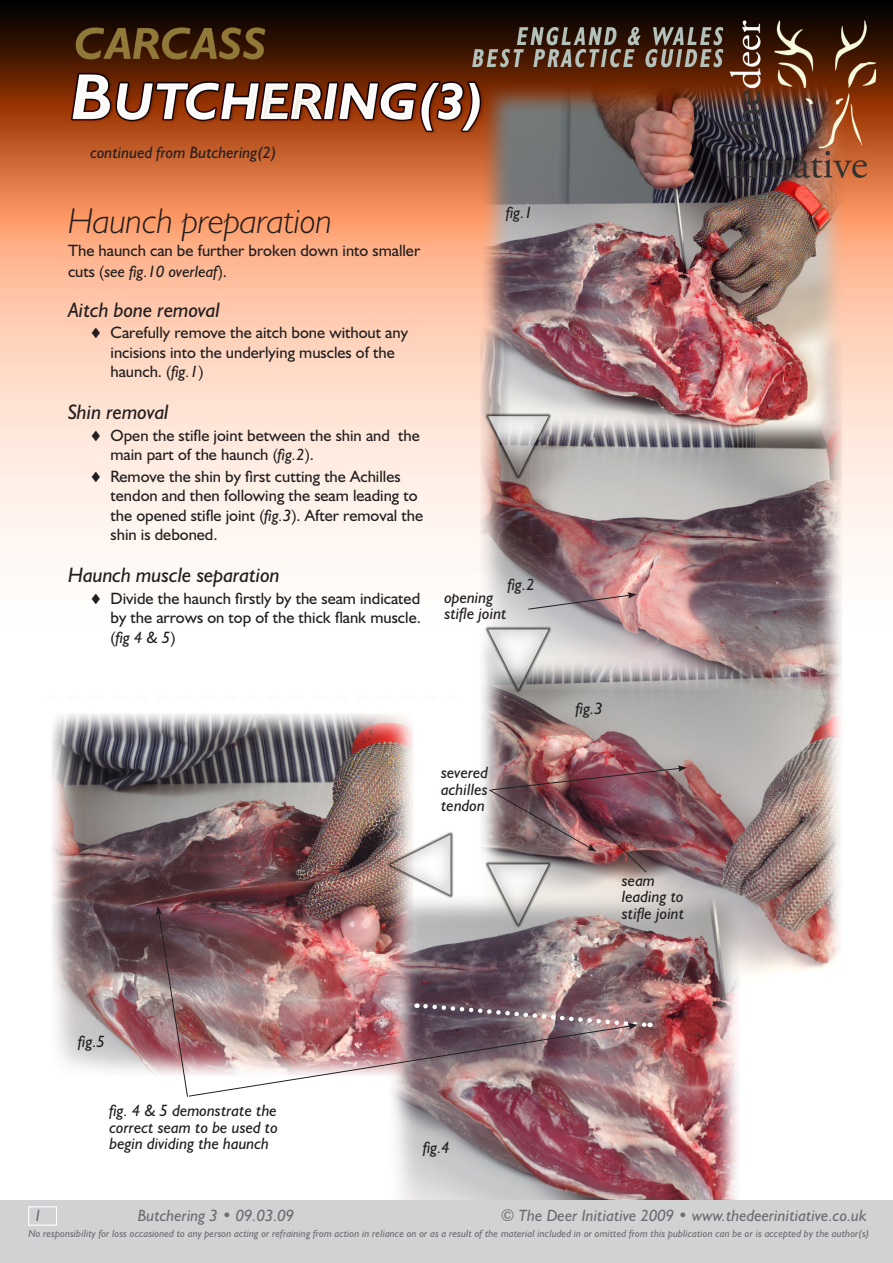
<style>
.page{position:relative;width:893px;height:1263px;background:#fff}
.page>*{position:absolute;margin:0;border:0;box-sizing:border-box;transform-origin:0 0}
.headerMin{font:italic 300 36px "Humanist 521 BT";letter-spacing:-.005em;color:#231f20}
.headerMinSub{font:italic 21px "Humanist 521 BT";letter-spacing:-.005em;color:#231f20}
.indentBullet{font:16.5px/19.5px "Humanist 521 BT";color:#231f20}
.t1{font:italic 16.5px/16.5px "Humanist 521 BT";color:#231f20;text-align:justify}
.captionPage{font:italic 16.5px "Humanist 521 BT";color:#6c6d70}
.captionPage-2{font:italic 10.5px "Humanist 521 BT";letter-spacing:.005em;color:#6c6d70}
.s1{font-style:italic}
</style>
<div class="page">
<img style="left:0;top:0;width:893px;height:1201px">
<svg style="left:46px;top:696px;width:413px;height:4px"></svg>
<svg style="left:528px;top:592px;width:109px;height:18px;background:#a58e91"></svg>
<img style="left:489px;top:765px;width:198px;height:108px">
<img style="left:156px;top:906px;width:494px;height:191px">
<div style="left:0;top:1201px;width:893px;height:62px;background:#d1d2d4"></div>
<div style="left:28px;top:1206px;width:29px;height:20px;border:1px solid #fff"></div>
<p class="t1" style="left:90px;top:144px;width:188px">continued from Butchering(2)</p>
<p class="headerMin" style="left:68px;top:199px;width:266px">Haunch preparation</p>
<p class="indentBullet" style="left:68px;top:239px;width:354px;line-height:21px">The haunch can be further broken down into smaller cuts (<span class="s1">see fig.10 overleaf</span>).</p>
<p class="headerMinSub" style="left:68px;top:296px;width:153px">Aitch bone removal</p>
<p class="indentBullet" style="left:111px;top:342px;width:286px">incisions into the underlying muscles of the haunch. (<span class="s1">fig.1</span>)</p>
<p class="headerMinSub" style="left:68px;top:399px;width:102px">Shin removal</p>
<p class="indentBullet" style="left:111px;top:444px;width:205px">main part of the haunch (<span class="s1">fig.2</span>).</p>
<p class="indentBullet" style="left:111px;top:486px;width:314px">tendon and then following the seam leading to the opened stifle joint (<span class="s1">fig.3</span>). After removal the shin is deboned.</p>
<p class="headerMinSub" style="left:68px;top:562px;width:213px">Haunch muscle separation</p>
<p class="indentBullet" style="left:111px;top:608px;width:312px">by the arrows on top of the thick flank muscle. (<span class="s1">fig 4 &amp; 5</span>)</p>
<p class="indentBullet" style="left:89px;top:322px;width:320px">♦ Carefully remove the aitch bone without any</p>
<p class="indentBullet" style="left:89px;top:425px;width:332px">♦ Open the stifle joint between the shin and the</p>
<p class="indentBullet" style="left:89px;top:466px;width:313px">♦ Remove the shin by first cutting the Achilles</p>
<p class="indentBullet" style="left:89px;top:588px;width:332px">♦ Divide the haunch firstly by the seam indicated</p>
<p class="t1" style="left:506px;top:204px;width:28px">fig.1</p>
<p class="t1" style="left:508px;top:576px;width:28px">fig.2</p>
<p class="t1" style="left:444px;top:588px;width:64px">opening stifle joint</p>
<p class="t1" style="left:441px;top:764px;width:49px">severed achilles tendon</p>
<p class="t1" style="left:576px;top:699px;width:28px">fig.3</p>
<p class="t1" style="left:622px;top:871px;width:64px;text-align:left">seam leading to stifle joint</p>
<p class="t1" style="left:78px;top:1033px;width:28px">fig.5</p>
<p class="t1" style="left:109px;top:1102px;width:170px">fig. 4 &amp; 5 demonstrate the correct seam to be used to begin dividing the haunch</p>
<p class="t1" style="left:423px;top:1138px;width:28px">fig.4</p>
<p class="captionPage" style="left:138px;top:1205px;width:158px">Butchering 3 • 09.03.09</p>
<p class="captionPage" style="left:501px;top:1205px;width:367px">© The Deer Initiative 2009 • www.thedeerinitiative.co.uk</p>
<p class="captionPage-2" style="left:28px;top:1227px;width:843px">No responsibility for loss occasioned to any person acting or refraining from action in reliance on or as a result of the material included in or omitted from this publication can be or is accepted by the author(s)</p>
</div>
